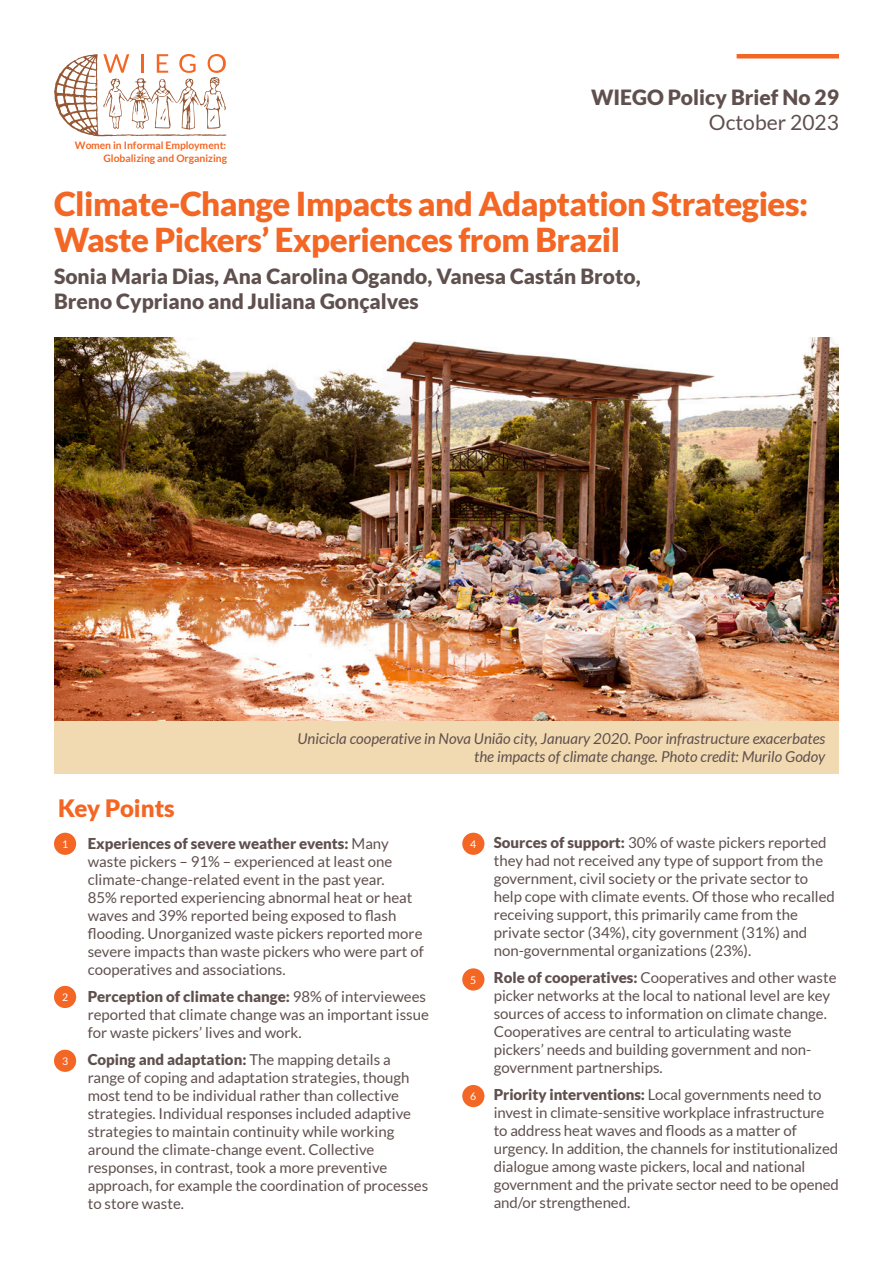
<style>
.page{position:relative;width:893px;height:1263px;background:#fff}
.page>*{position:absolute;margin:0;border:0;box-sizing:border-box;transform-origin:0 0}
.t1{font:900 33px/36px "Lato";letter-spacing:-.015em;color:#f36624}
.t2{font:900 24px "Lato";color:#f36624}
.t3{font:900 21px/25.2px "Lato";color:#5f504e}
.t4{font:21px "Lato";color:#5f504e}
.t5{font:15px/18px "Lato";color:#5f504e}
.t6{font:italic 15px/18px "Lato";color:#5f504e;text-align:right}
.t7{font:10.5px "Lato";color:#fff}
.t8{font:700 10.35px/12.5px "Lato";color:#f36624;text-align:right}
.s1{font-weight:900}
</style>
<div class="page">
<img style="left:54px;top:338px;width:785px;height:383px">
<svg style="left:54px;top:54px;width:172px;height:83px"></svg>
<div style="left:737px;top:54px;width:102px;height:5px;background:#f36624"></div>
<div style="left:54px;top:833px;width:22px;height:22px;background:#f36624;border-radius:50%"></div>
<div style="left:462px;top:968px;width:22px;height:22px;background:#f36624;border-radius:50%"></div>
<div style="left:54px;top:986px;width:22px;height:22px;background:#f36624;border-radius:50%"></div>
<div style="left:54px;top:1050px;width:22px;height:22px;background:#f36624;border-radius:50%"></div>
<div style="left:462px;top:833px;width:22px;height:22px;background:#f36624;border-radius:50%"></div>
<div style="left:462px;top:1085px;width:22px;height:22px;background:#f36624;border-radius:50%"></div>
<div style="left:54px;top:721px;width:785px;height:53px;background:#f1d9b1"></div>
<p class="t8" style="left:75px;top:140px;width:154px">Women in Informal Employment:<br>Globalizing and Organizing</p>
<h3 class="t3" style="left:591px;top:86px;width:249px">WIEGO Policy Brief No 29</h3>
<h3 class="t4" style="left:709px;top:111px;width:132px">October 2023</h3>
<h1 class="t1" style="left:54px;top:188px;width:756px">Climate-Change Impacts and Adaptation Strategies:<br>Waste Pickers’ Experiences from Brazil</h1>
<h3 class="t3" style="left:54px;top:265px;width:588px">Sonia Maria Dias, Ana Carolina Ogando, Vanesa Castán Broto,<br>Breno Cypriano and Juliana Gonçalves</h3>
<p class="t6" style="left:298px;top:731px;width:529px">Unicicla cooperative in Nova União city, January 2020. Poor infrastructure exacerbates the impacts of climate change. Photo credit: Murilo Godoy</p>
<h2 class="t2" style="left:58px;top:798px;width:118px">Key Points</h2>
<p class="t5" style="left:88px;top:835px;width:337px"><span class="s1">Experiences of severe weather events:</span> Many waste pickers – 91% – experienced at least one climate-change-related event in the past year.<br>85% reported experiencing abnormal heat or heat waves and 39% reported being exposed to flash flooding. Unorganized waste pickers reported more severe impacts than waste pickers who were part of cooperatives and associations.</p>
<p class="t5" style="left:88px;top:988px;width:343px"><span class="s1">Perception of climate change:</span> 98% of interviewees reported that climate change was an important issue for waste pickers’ lives and work.</p>
<p class="t5" style="left:88px;top:1051px;width:342px"><span class="s1">Coping and adaptation:</span> The mapping details a range of coping and adaptation strategies, though most tend to be individual rather than collective strategies. Individual responses included adaptive strategies to maintain continuity while working around the climate-change event. Collective responses, in contrast, took a more preventive approach, for example the coordination of processes to store waste.</p>
<p class="t7" style="left:62px;top:840px;width:8px">1</p>
<p class="t7" style="left:62px;top:991px;width:8px">2</p>
<p class="t7" style="left:62px;top:1057px;width:8px">3</p>
<p class="t7" style="left:470px;top:840px;width:8px">4</p>
<p class="t7" style="left:470px;top:975px;width:8px">5</p>
<p class="t7" style="left:470px;top:1092px;width:8px">6</p>
<p class="t5" style="left:494px;top:834px;width:343px"><span class="s1">Sources of support:</span> 30% of waste pickers reported they had not received any type of support from the government, civil society or the private sector to help cope with climate events. Of those who recalled receiving support, this primarily came from the private sector (34%), city government (31%) and non-governmental organizations (23%).</p>
<p class="t5" style="left:494px;top:969px;width:344px"><span class="s1">Role of cooperatives:</span> Cooperatives and other waste picker networks at the local to national level are key sources of access to information on climate change.<br>Cooperatives are central to articulating waste pickers’ needs and building government and non&shy;government partnerships.</p>
<p class="t5" style="left:494px;top:1086px;width:347px"><span class="s1">Priority interventions:</span> Local governments need to invest in climate-sensitive workplace infrastructure to address heat waves and floods as a matter of urgency. In addition, the channels for institutionalized dialogue among waste pickers, local and national government and the private sector need to be opened and/or strengthened.</p>
</div>
